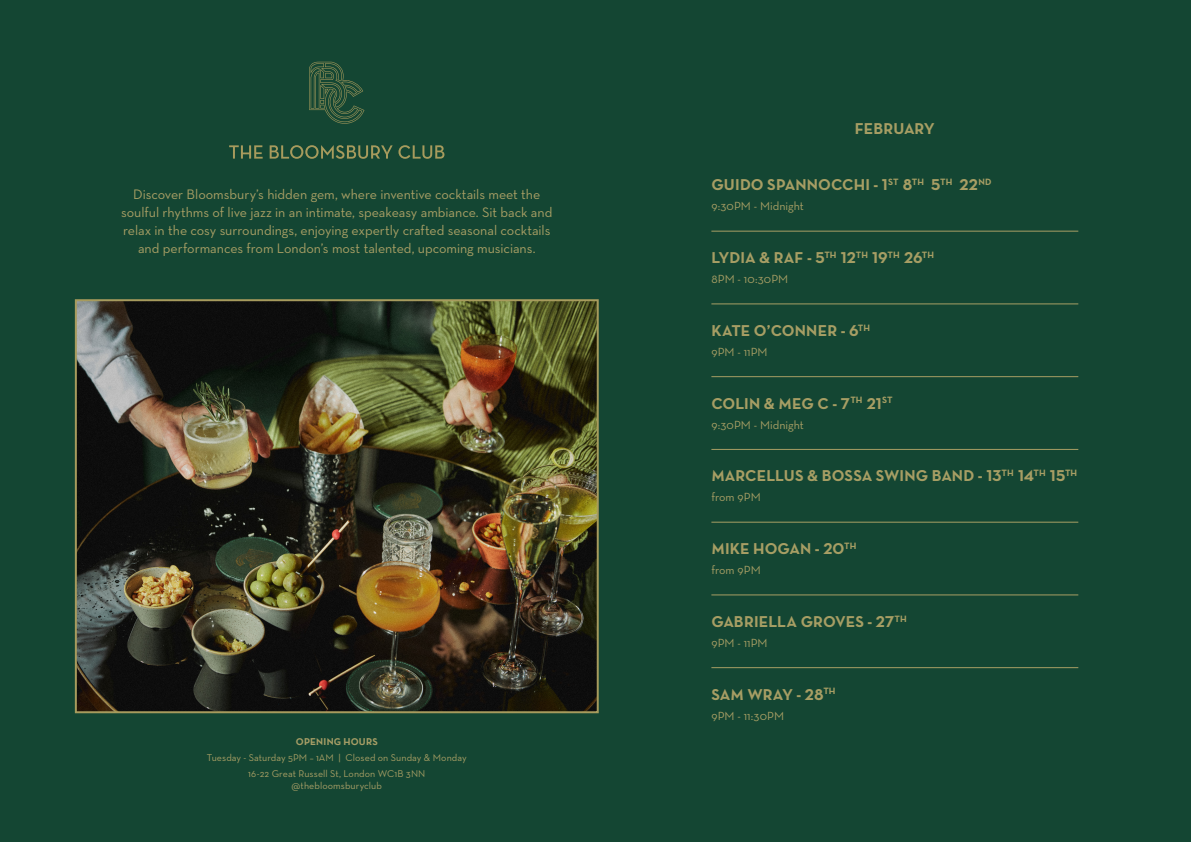
<style>
.page{position:relative;width:1191px;height:842px;background:#144633}
.page>*{position:absolute;margin:0;border:0;box-sizing:border-box;transform-origin:0 0}
.t1{font:16px "Neutra Text Bold Alt";color:#a79e64}
.t2{font:14px/18px "Neutra Text";letter-spacing:-.005em;color:#a79e64;text-align:center}
.t3{font:12px "Neutra Text";color:#a79e64}
.t4{font:10px/16px "Neutra Text";letter-spacing:.005em;color:#a79e64;text-align:center}
.t5{font:10px "Neutra Text";letter-spacing:.005em;color:#a79e66}
.t6{font:700 10px "Neutra Text";letter-spacing:.02em;color:#a79e66}
</style>
<div class="page">
<svg style="left:229px;top:145px;width:34px;height:14px"></svg>
<svg style="left:270px;top:145px;width:174px;height:14px"></svg>
<svg style="left:309px;top:62px;width:55px;height:62px"></svg>
<img style="left:78px;top:302px;width:518px;height:408px">
<div style="left:75px;top:299px;width:524px;height:414px;border:2px solid #a79b5d"></div>
<hr style="left:711px;top:231px;width:367px;height:1px;background:#a79e64">
<hr style="left:711px;top:303px;width:367px;height:1px;background:#a79e64">
<hr style="left:711px;top:376px;width:367px;height:1px;background:#a79e64">
<hr style="left:711px;top:449px;width:367px;height:1px;background:#a79e64">
<hr style="left:711px;top:522px;width:367px;height:1px;background:#a79e64">
<hr style="left:711px;top:594px;width:367px;height:1px;background:#a79e64">
<hr style="left:711px;top:667px;width:367px;height:1px;background:#a79e64">
<p class="t2" style="left:121px;top:185px;width:433px">Discover Bloomsbury’s hidden gem, where inventive cocktails meet the soulful rhythms of live jazz in an intimate, speakeasy ambiance. Sit back and relax in the cosy surroundings, enjoying expertly crafted seasonal cocktails and performances from London’s most talented, upcoming musicians.</p>
<p class="t6" style="left:296px;top:735px;width:83px">OPENING HOURS</p>
<p class="t4" style="left:207px;top:749px;width:261px">Tuesday - Saturday 5PM – 1AM | Closed on Sunday &amp; Monday<br>16-22 Great Russell St, London WC1B 3NN</p>
<p class="t5" style="left:292px;top:779px;width:92px">@thebloomsburyclub</p>
<p class="t1" style="left:855px;top:118px;width:81px">FEBRUARY</p>
<p class="t1" style="left:711px;top:175px;width:282px">GUIDO SPANNOCCHI - 1<sup>ST</sup> 8<sup>TH</sup> 5<sup>TH</sup> 22<sup>ND</sup></p>
<p class="t3" style="left:711px;top:199px;width:94px">9:30PM - Midnight</p>
<p class="t1" style="left:711px;top:248px;width:224px">LYDIA &amp; RAF - 5<sup>TH</sup> 12<sup>TH</sup> 19<sup>TH</sup> 26<sup>TH</sup></p>
<p class="t3" style="left:711px;top:272px;width:78px">8PM - 10:30PM</p>
<p class="t1" style="left:711px;top:320px;width:160px">KATE O’CONNER - 6<sup>TH</sup></p>
<p class="t3" style="left:711px;top:344px;width:58px">9PM - 11PM</p>
<p class="t1" style="left:711px;top:393px;width:183px">COLIN &amp; MEG C - 7<sup>TH</sup> 21<sup>ST</sup></p>
<p class="t3" style="left:711px;top:417px;width:94px">9:30PM - Midnight</p>
<p class="t1" style="left:711px;top:466px;width:367px">MARCELLUS &amp; BOSSA SWING BAND - 13<sup>TH</sup> 14<sup>TH</sup> 15<sup>TH</sup></p>
<p class="t3" style="left:711px;top:490px;width:51px">from 9PM</p>
<p class="t1" style="left:711px;top:539px;width:146px">MIKE HOGAN - 20<sup>TH</sup></p>
<p class="t3" style="left:711px;top:563px;width:51px">from 9PM</p>
<p class="t1" style="left:711px;top:611px;width:197px">GABRIELLA GROVES - 27<sup>TH</sup></p>
<p class="t3" style="left:711px;top:635px;width:58px">9PM - 11PM</p>
<p class="t1" style="left:711px;top:684px;width:126px">SAM WRAY - 28<sup>TH</sup></p>
<p class="t3" style="left:711px;top:708px;width:74px">9PM - 11:30PM</p>
</div>
